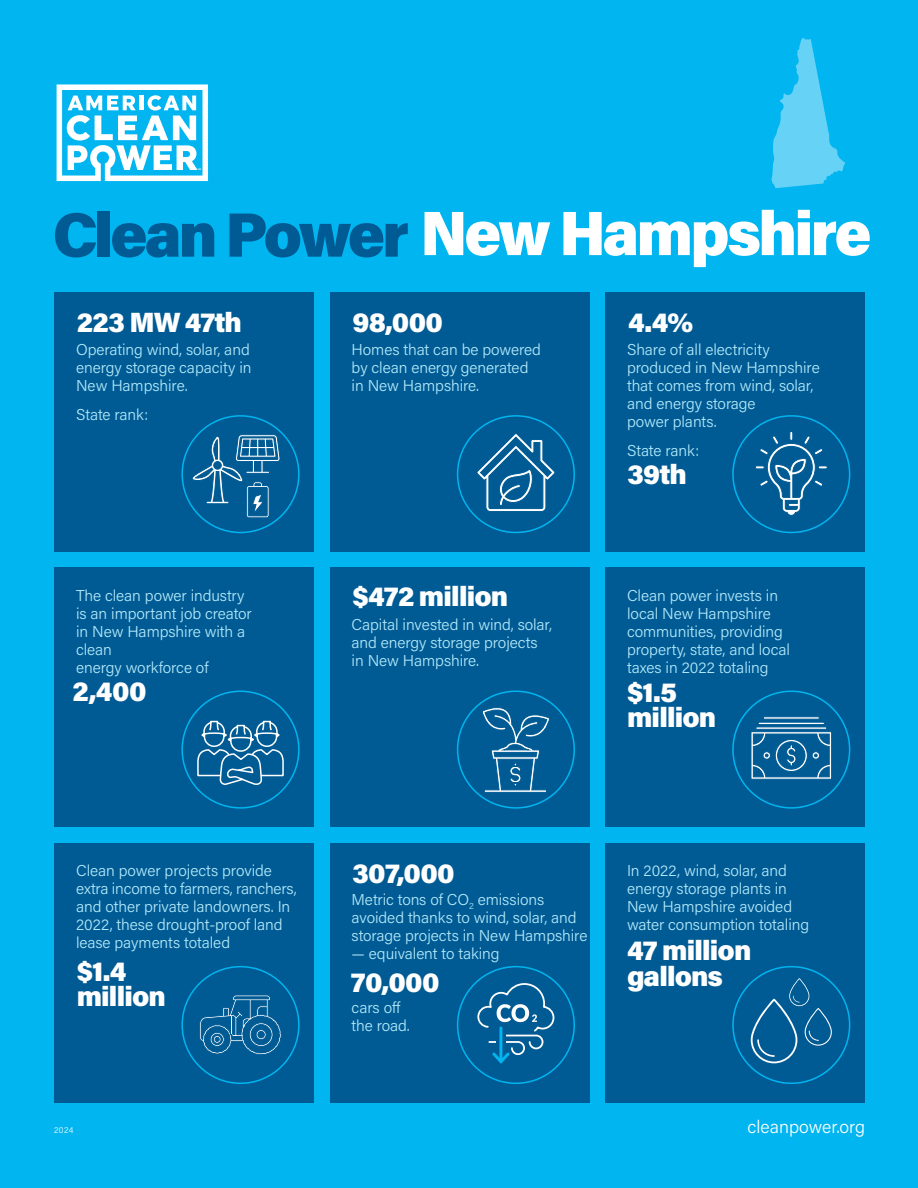
<style>
.page{position:relative;width:918px;height:1188px;background:#00b5f0}
.page>*{position:absolute;margin:0;border:0;box-sizing:border-box;transform-origin:0 0}
.t1{font:900 62.55px "Acumin Pro";letter-spacing:-.05em;color:#fff}
.t2{font:900 27.9px/25.5px "Acumin Pro";letter-spacing:-.03em;color:#fff}
.t3{font:300 18px "Acumin Pro";color:#fff}
.t4{font:300 15.75px/18px "Acumin Pro";letter-spacing:-.005em;color:#b3e9fa}
.t5{font:300 8.25px "Acumin Pro";color:#fff}
.t6{font:700 2.4px "Myriad Pro";color:#fff}
.s1{color:#005b94}
</style>
<div class="page">
<svg style="left:57px;top:84px;width:151px;height:97px"></svg>
<div style="left:55px;top:568px;width:259px;height:259px;background:#005b94"></div>
<div style="left:330px;top:568px;width:260px;height:259px;background:#005b94"></div>
<div style="left:605px;top:568px;width:260px;height:259px;background:#005b94"></div>
<div style="left:55px;top:292px;width:259px;height:260px;background:#005b94"></div>
<div style="left:330px;top:292px;width:260px;height:260px;background:#005b94"></div>
<div style="left:605px;top:292px;width:260px;height:260px;background:#005b94"></div>
<div style="left:55px;top:843px;width:259px;height:260px;background:#005b94"></div>
<div style="left:330px;top:843px;width:260px;height:260px;background:#005b94"></div>
<div style="left:605px;top:843px;width:260px;height:260px;background:#005b94"></div>
<div style="left:181px;top:415px;width:119px;height:118px;border:2px solid #00b5ef;border-radius:50%"></div>
<div style="left:457px;top:415px;width:118px;height:118px;border:2px solid #00b5ef;border-radius:50%"></div>
<div style="left:732px;top:415px;width:118px;height:118px;border:2px solid #00b5ef;border-radius:50%"></div>
<div style="left:181px;top:691px;width:119px;height:118px;border:2px solid #00b5ef;border-radius:50%"></div>
<div style="left:457px;top:691px;width:118px;height:118px;border:2px solid #00b5ef;border-radius:50%"></div>
<div style="left:732px;top:691px;width:118px;height:118px;border:2px solid #00b5ef;border-radius:50%"></div>
<div style="left:181px;top:966px;width:119px;height:118px;border:2px solid #00b5ef;border-radius:50%"></div>
<div style="left:457px;top:966px;width:118px;height:118px;border:2px solid #00b5ef;border-radius:50%"></div>
<div style="left:732px;top:966px;width:118px;height:118px;border:2px solid #00b5ef;border-radius:50%"></div>
<svg style="left:751px;top:978px;width:81px;height:85px"></svg>
<svg style="left:482px;top:707px;width:68px;height:86px"></svg>
<svg style="left:755px;top:432px;width:73px;height:84px"></svg>
<svg style="left:197px;top:720px;width:87px;height:65px"></svg>
<svg style="left:476px;top:433px;width:80px;height:85px"></svg>
<svg style="left:751px;top:716px;width:81px;height:64px"></svg>
<svg style="left:200px;top:995px;width:81px;height:60px"></svg>
<svg style="left:477px;top:982px;width:78px;height:82px"></svg>
<svg style="left:192px;top:432px;width:88px;height:86px"></svg>
<svg style="left:771px;top:38px;width:74px;height:150px"></svg>
<p class="t6" style="left:198px;top:168px;width:5px">TM</p>
<h1 class="t1" style="left:52px;top:189px;width:821px"><span class="s1">Clean Power</span> New Hampshire</h1>
<h2 class="t2" style="left:77px;top:308px;width:167px">223 MW 47th</h2>
<h2 class="t2" style="left:352px;top:308px;width:92px">98,000</h2>
<h2 class="t2" style="left:628px;top:308px;width:67px">4.4%</h2>
<p class="t4" style="left:76px;top:339px;width:177px;text-align:justify">Operating wind, solar, and energy storage capacity in New Hampshire.</p>
<p class="t4" style="left:76px;top:405px;width:74px">State rank:</p>
<p class="t4" style="left:76px;top:586px;width:177px">The clean power industry is an important job creator in New Hampshire with a clean<br>energy workforce of</p>
<h2 class="t2" style="left:72px;top:677px;width:76px">2,400</h2>
<p class="t4" style="left:76px;top:861px;width:222px">Clean power projects provide extra income to farmers, ranchers, and other private landowners. In<br>2022, these drought-proof land lease payments totaled</p>
<h2 class="t2" style="left:77px;top:957px;width:91px">$1.4 million</h2>
<p class="t4" style="left:352px;top:339px;width:191px">Homes that can be powered by clean energy generated in New Hampshire.</p>
<p class="t4" style="left:627px;top:339px;width:194px">Share of all electricity produced in New Hampshire that comes from wind, solar, and energy storage<br>power plants.</p>
<p class="t4" style="left:627px;top:441px;width:74px">State rank:</p>
<h2 class="t2" style="left:352px;top:582px;width:157px">$472 million</h2>
<p class="t4" style="left:352px;top:615px;width:202px">Capital invested in wind, solar, and energy storage projects in New Hampshire.</p>
<h2 class="t2" style="left:627px;top:461px;width:61px">39th</h2>
<p class="t4" style="left:627px;top:586px;width:164px">Clean power invests in local New Hampshire communities, providing property, state, and local taxes in 2022 totaling</p>
<h2 class="t2" style="left:627px;top:678px;width:91px">$1.5 million</h2>
<h2 class="t2" style="left:352px;top:859px;width:104px">307,000</h2>
<p class="t4" style="left:352px;top:890px;width:237px">Metric tons of CO<sub>2</sub> emissions avoided thanks to wind, solar, and storage projects in New Hampshire</p>
<p class="t4" style="left:352px;top:944px;width:150px">— equivalent to taking</p>
<p class="t4" style="left:352px;top:998px;width:60px">cars off the road.</p>
<h2 class="t2" style="left:351px;top:968px;width:90px">70,000</h2>
<p class="t4" style="left:627px;top:861px;width:184px">In 2022, wind, solar, and energy storage plants in<br>New Hampshire avoided water consumption totaling</p>
<h2 class="t2" style="left:627px;top:937px;width:126px">47 million gallons</h2>
<p class="t5" style="left:54px;top:1125px;width:21px">2024</p>
<p class="t3" style="left:748px;top:1115px;width:119px">cleanpower.org</p>
</div>
